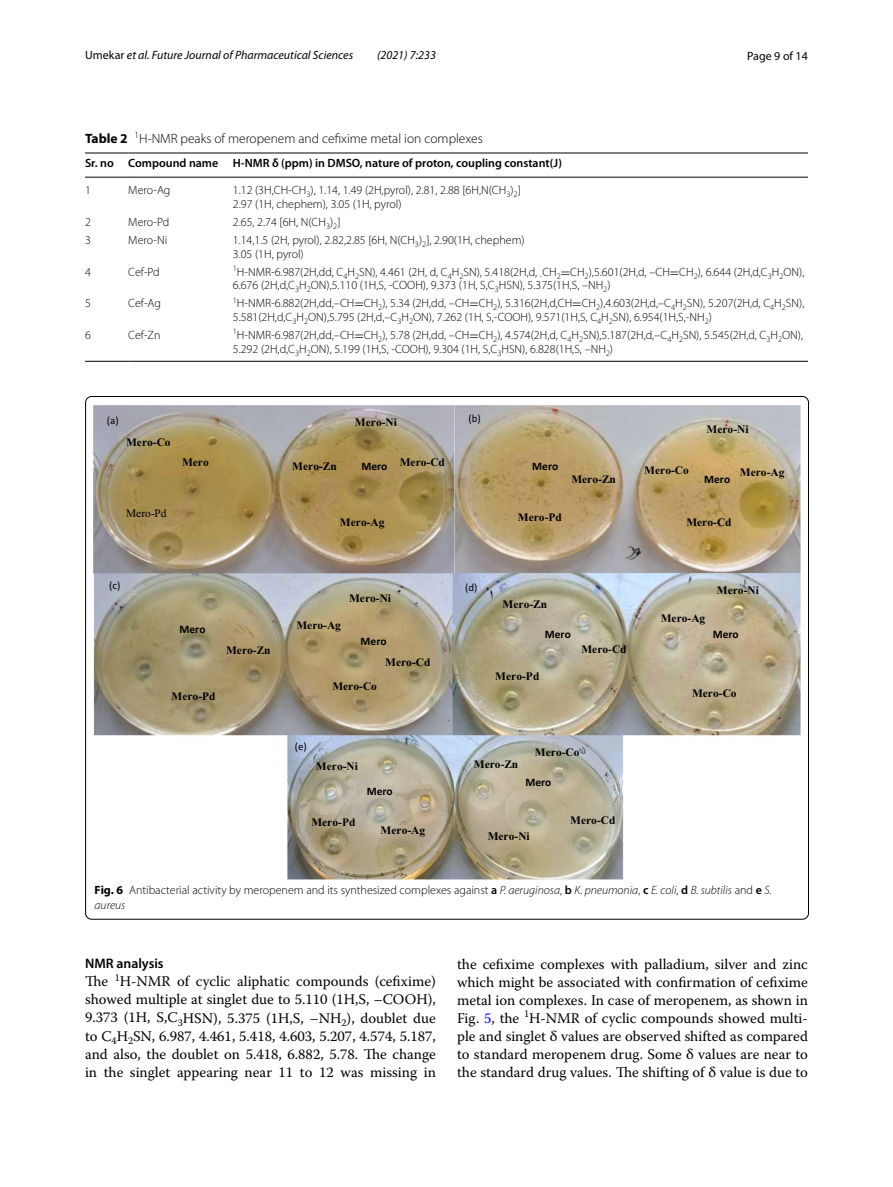
<style>
.page{position:relative;width:893px;height:1187px;background:#fff}
.page>*{position:absolute;margin:0;border:0;box-sizing:border-box;transform-origin:0 0}
.t1{font:14.7px/18px "Warnock Pro";color:#000;text-align:justify}
.t2{font:600 13.8px "Myriad Pro";color:#000}
.t3{font:300 13.5px "Myriad Pro";color:#000}
.t4{font:300 12px/13.5px "Myriad Pro";color:#000}
.t5{font:600 12px "Myriad Pro";color:#000}
.t6{font:italic 12px "Myriad Pro";color:#000}
.t7{font:12px "Myriad Pro";color:#000}
.t8{font:700 11.4px "Times New Roman";letter-spacing:.005em;color:#000}
.t9{font:700 11.4px "Calibri";color:#000}
.t10{font:11.4px "Times New Roman PSMT5";color:#000}
.t11{font:10.95px "Calibri 2";color:#000}
.s1{font-style:normal}
.s2{font-weight:700}
.s3{font-family:"MTSY";font-weight:400}
.s4{font-weight:600}
.s5{font-style:italic}
.s6{color:#00f}
</style>
<div class="page">
<hr style="left:85px;top:153px;width:43px;height:1px;background:#000">
<hr style="left:85px;top:177px;width:43px;height:1px;background:#000">
<hr style="left:128px;top:153px;width:105px;height:1px;background:#000">
<hr style="left:128px;top:177px;width:105px;height:1px;background:#000">
<hr style="left:233px;top:153px;width:575px;height:1px;background:#000">
<hr style="left:233px;top:177px;width:575px;height:1px;background:#000">
<hr style="left:85px;top:361px;width:43px;height:1px;background:#000">
<hr style="left:128px;top:361px;width:105px;height:1px;background:#000">
<hr style="left:233px;top:361px;width:575px;height:1px;background:#000">
<img style="left:94px;top:405px;width:706px;height:474px">
<p class="t6" style="left:85px;top:48px;width:270px"><span class="s1">Umekar</span> et al. Future Journal of Pharmaceutical Sciences</p>
<p class="t6" style="left:377px;top:48px;width:60px">(2021) 7:233</p>
<p class="t7" style="left:747px;top:48px;width:62px">Page 9 of 14</p>
<p class="t3" style="left:85px;top:131px;width:399px"><span class="s2">Table 2</span> <sup>1</sup>H-NMR peaks of meropenem and cefixime metal ion complexes</p>
<p class="t5" style="left:85px;top:156px;width:479px">Sr. no Compound name H-NMR δ (ppm) in DMSO, nature of proton, coupling constant(J)</p>
<p class="t4" style="left:85px;top:184px;width:7px">1</p>
<p class="t4" style="left:128px;top:184px;width:44px">Mero-Ag</p>
<p class="t4" style="left:233px;top:184px;width:290px">1.12 (3H,CH-CH<sub>3</sub>), 1.14, 1.49 (2H,pyrol), 2.81, 2.88 [6H,N(CH<sub>3</sub>)<sub>2</sub>]<br>2.97 (1H, chephem), 3.05 (1H, pyrol)</p>
<p class="t4" style="left:85px;top:215px;width:7px">2</p>
<p class="t4" style="left:128px;top:215px;width:43px">Mero-Pd</p>
<p class="t4" style="left:233px;top:215px;width:109px">2.65, 2.74 [6H, N(CH<sub>3</sub>)<sub>2</sub>]</p>
<p class="t4" style="left:85px;top:233px;width:7px">3</p>
<p class="t4" style="left:128px;top:233px;width:41px">Mero-Ni</p>
<p class="t4" style="left:233px;top:233px;width:293px">1.14,1.5 (2H, pyrol), 2.82,2.85 [6H, N(CH<sub>3</sub>)<sub>2</sub>], 2.90(1H, chephem)<br>3.05 (1H, pyrol)</p>
<p class="t4" style="left:85px;top:265px;width:7px">4</p>
<p class="t4" style="left:128px;top:265px;width:33px">Cef-Pd</p>
<p class="t4" style="left:233px;top:265px;width:573px"><sup>1</sup>H-NMR-6.987(2H,dd, C<sub>4</sub>H<sub>2</sub>SN), 4.461 (2H, d, C<sub>4</sub>H<sub>2</sub>SN), 5.418(2H,d, <sub>-</sub>CH<sub>2</sub><span class="s3">=</span>CH<sub>2</sub>),5.601(2H,d, –CH<span class="s3">=</span>CH<sub>2</sub>), 6.644 (2H,d,C<sub>3</sub>H<sub>2</sub>ON),<br>6.676 (2H,d,C<sub>3</sub>H<sub>2</sub>ON),5.110 (1H,S, -COOH), 9.373 (1H, S,C<sub>3</sub>HSN), 5.375(1H,S, –NH<sub>2</sub>)</p>
<p class="t4" style="left:85px;top:297px;width:7px">5</p>
<p class="t4" style="left:128px;top:297px;width:34px">Cef-Ag</p>
<p class="t4" style="left:233px;top:297px;width:573px"><sup>1</sup>H-NMR-6.882(2H,dd,–CH<span class="s3">=</span>CH<sub>2</sub>), 5.34 (2H,dd, –CH<span class="s3">=</span>CH<sub>2</sub>), 5.316(2H,d,CH<span class="s3">=</span>CH<sub>2</sub>),4.603(2H,d,–C<sub>4</sub>H<sub>2</sub>SN), 5.207(2H,d, C<sub>4</sub>H<sub>2</sub>SN),<br>5.581(2H,d,C<sub>3</sub>H<sub>2</sub>ON),5.795 (2H,d,–C<sub>3</sub>H<sub>2</sub>ON), 7.262 (1H, S,-COOH), 9.571(1H,S, C<sub>4</sub>H<sub>2</sub>SN), 6.954(1H,S,-NH<sub>2</sub>)</p>
<p class="t4" style="left:85px;top:328px;width:7px">6</p>
<p class="t4" style="left:128px;top:328px;width:34px">Cef-Zn</p>
<p class="t4" style="left:233px;top:328px;width:572px"><sup>1</sup>H-NMR-6.987(2H,dd,–CH<span class="s3">=</span>CH<sub>2</sub>), 5.78 (2H,dd, –CH<span class="s3">=</span>CH<sub>2</sub>), 4.574(2H,d, C<sub>4</sub>H<sub>2</sub>SN),5.187(2H,d,–C<sub>4</sub>H<sub>2</sub>SN), 5.545(2H,d, C<sub>3</sub>H<sub>2</sub>ON),<br>5.292 (2H,d,C<sub>3</sub>H<sub>2</sub>ON), 5.199 (1H,S, -COOH), 9.304 (1H, S,C<sub>3</sub>HSN), 6.828(1H,S, –NH<sub>2</sub>)</p>
<p class="t11" style="left:107px;top:413px;width:13px">(a)</p>
<p class="t11" style="left:469px;top:411px;width:14px">(b)</p>
<p class="t8" style="left:355px;top:414px;width:43px">Mero-Ni</p>
<p class="t9" style="left:361px;top:459px;width:27px">Mero</p>
<p class="t8" style="left:126px;top:434px;width:46px">Mero-Co</p>
<p class="t8" style="left:182px;top:454px;width:28px">Mero</p>
<p class="t8" style="left:400px;top:454px;width:47px">Mero-Cd</p>
<p class="t8" style="left:292px;top:458px;width:46px">Mero-Zn</p>
<p class="t9" style="left:532px;top:458px;width:27px">Mero</p>
<p class="t8" style="left:571px;top:471px;width:46px">Mero-Zn</p>
<p class="t10" style="left:126px;top:505px;width:42px">Mero-Pd</p>
<p class="t8" style="left:340px;top:514px;width:46px">Mero-Ag</p>
<p class="t8" style="left:518px;top:509px;width:46px">Mero-Pd</p>
<p class="t11" style="left:109px;top:578px;width:13px">(c)</p>
<p class="t11" style="left:465px;top:580px;width:14px">(d)</p>
<p class="t8" style="left:349px;top:590px;width:43px">Mero-Ni</p>
<p class="t8" style="left:503px;top:596px;width:46px">Mero-Zn</p>
<p class="t8" style="left:644px;top:462px;width:46px">Mero-Co</p>
<p class="t8" style="left:707px;top:421px;width:43px">Mero-Ni</p>
<p class="t9" style="left:704px;top:471px;width:27px">Mero</p>
<p class="t8" style="left:740px;top:464px;width:46px">Mero-Ag</p>
<p class="t8" style="left:686px;top:514px;width:47px">Mero-Cd</p>
<p class="t8" style="left:717px;top:582px;width:43px">Mero-Ni</p>
<p class="t9" style="left:180px;top:622px;width:27px">Mero</p>
<p class="t8" style="left:226px;top:642px;width:46px">Mero-Zn</p>
<p class="t8" style="left:172px;top:688px;width:46px">Mero-Pd</p>
<p class="t8" style="left:296px;top:617px;width:46px">Mero-Ag</p>
<p class="t9" style="left:361px;top:633px;width:27px">Mero</p>
<p class="t8" style="left:385px;top:654px;width:47px">Mero-Cd</p>
<p class="t11" style="left:295px;top:739px;width:14px">(e)</p>
<p class="t8" style="left:332px;top:678px;width:46px">Mero-Co</p>
<p class="t8" style="left:661px;top:610px;width:46px">Mero-Ag</p>
<p class="t9" style="left:545px;top:627px;width:27px">Mero</p>
<p class="t9" style="left:713px;top:627px;width:27px">Mero</p>
<p class="t8" style="left:495px;top:668px;width:46px">Mero-Pd</p>
<p class="t8" style="left:581px;top:641px;width:47px">Mero-Cd</p>
<p class="t8" style="left:535px;top:744px;width:46px">Mero-Co</p>
<p class="t8" style="left:692px;top:685px;width:46px">Mero-Co</p>
<p class="t8" style="left:316px;top:758px;width:43px">Mero-Ni</p>
<p class="t8" style="left:474px;top:756px;width:46px">Mero-Zn</p>
<p class="t9" style="left:367px;top:784px;width:27px">Mero</p>
<p class="t9" style="left:525px;top:775px;width:27px">Mero</p>
<p class="t8" style="left:311px;top:814px;width:46px">Mero-Pd</p>
<p class="t8" style="left:570px;top:812px;width:47px">Mero-Cd</p>
<p class="t8" style="left:488px;top:828px;width:43px">Mero-Ni</p>
<p class="t8" style="left:381px;top:821px;width:46px">Mero-Ag</p>
<p class="t4" style="left:95px;top:882px;width:679px;line-height:15px"><span class="s2">Fig. 6</span> Antibacterial activity by meropenem and its synthesized complexes against <span class="s4">a</span> <span class="s5">P. aeruginosa</span>, <span class="s4">b</span> <span class="s5">K. pneumonia</span>, <span class="s4">c</span> <span class="s5">E. coli</span>, <span class="s4">d</span> <span class="s5">B. subtilis</span> and <span class="s4">e</span> <span class="s5">S. aureus</span></p>
<p class="t2" style="left:85px;top:954px;width:80px">NMR analysis</p>
<p class="t1" style="left:85px;top:972px;width:352px">The <sup>1</sup>H-NMR of cyclic aliphatic compounds (cefixime) showed multiple at singlet due to 5.110 (1H,S, –COOH), 9.373 (1H, S,C<sub>3</sub>HSN), 5.375 (1H,S, –NH<sub>2</sub>), doublet due to C<sub>4</sub>H<sub>2</sub>SN, 6.987, 4.461, 5.418, 4.603, 5.207, 4.574, 5.187, and also, the doublet on 5.418, 6.882, 5.78. The change in the singlet appearing near 11 to 12 was missing in</p>
<p class="t1" style="left:457px;top:954px;width:352px">the cefixime complexes with palladium, silver and zinc which might be associated with confirmation of cefixime metal ion complexes. In case of meropenem, as shown in Fig. <span class="s6">5</span>, the <sup>1</sup>H-NMR of cyclic compounds showed multi&shy;ple and singlet δ values are observed shifted as compared to standard meropenem drug. Some δ values are near to the standard drug values. The shifting of δ value is due to</p>
</div>
